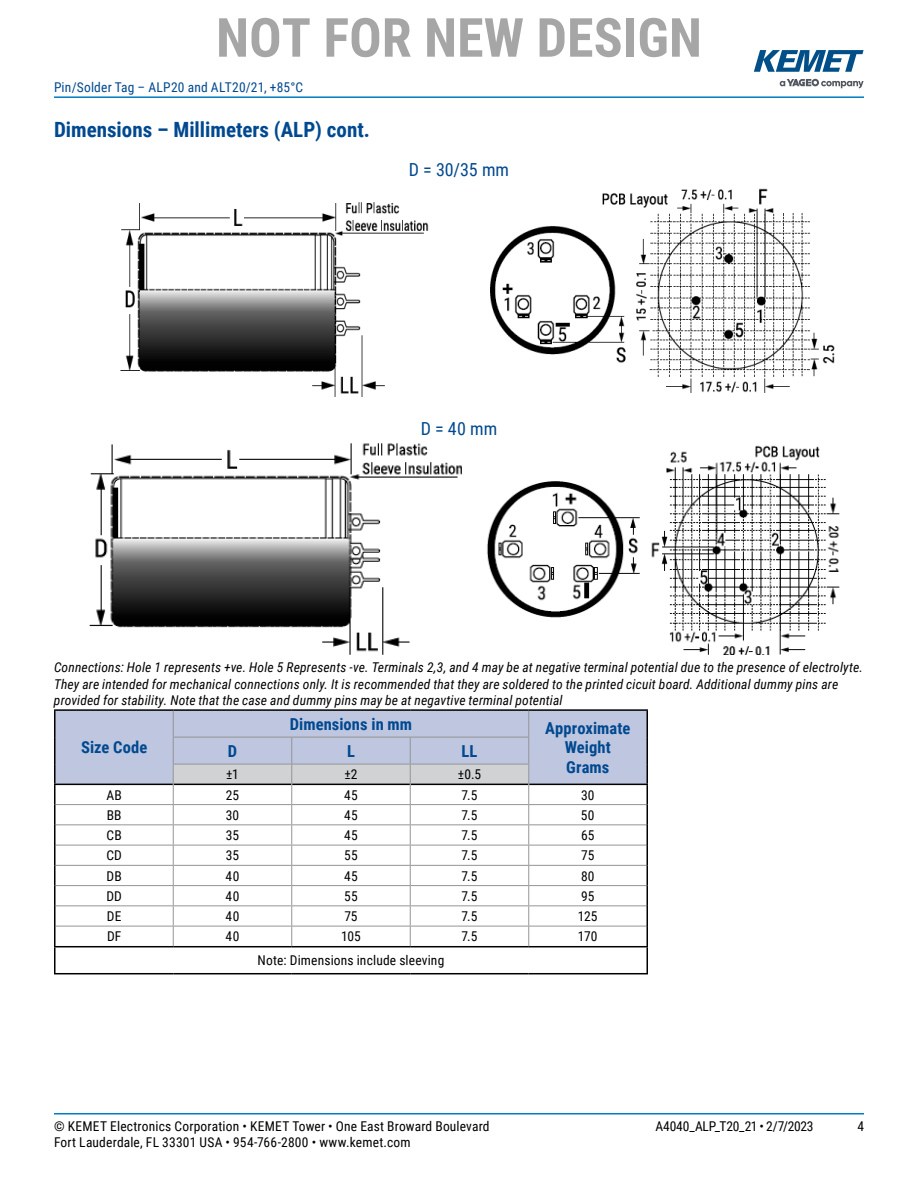
<style>
.page{position:relative;width:918px;height:1188px;background:#fff}
.page>*{position:absolute;margin:0;border:0;box-sizing:border-box;transform-origin:0 0}
.t1{font:700 54px "Roboto Condensed";color:rgb(0 0 0/.35)}
.t2{font:700 21px "Roboto Condensed";color:#004990}
.t3{font:18px "Roboto Condensed";color:#004990}
.t4{font:700 16.5px/19.8px "Roboto Condensed";letter-spacing:.005em;color:#004990;text-align:center}
.t5{font:italic 13.5px/16.5px "Roboto Condensed";letter-spacing:.01em;color:#000}
.t6{font:13.5px "Roboto Condensed";letter-spacing:.015em;color:#000}
.t7{font:13.5px "Roboto Condensed";letter-spacing:.015em;color:#004990}
.t8{font:13.5px "Roboto Condensed";letter-spacing:-.015em;color:#000}
</style>
<div class="page">
<hr style="left:54px;top:1113px;width:810px;height:2px;background:#007cc2">
<hr style="left:54px;top:96px;width:810px;height:2px;background:#007cc2">
<svg style="left:780px;top:79px;width:84px;height:9px"></svg>
<svg style="left:754px;top:50px;width:110px;height:22px"></svg>
<img style="left:120px;top:202px;width:309px;height:194px">
<img style="left:490px;top:188px;width:345px;height:205px">
<img style="left:89px;top:443px;width:373px;height:212px">
<img style="left:487px;top:445px;width:353px;height:210px">
<div style="left:56px;top:711px;width:591px;height:73px;background:#bfc6df"></div>
<hr style="left:56px;top:804px;width:117px;height:1px;background:#939597">
<hr style="left:529px;top:804px;width:118px;height:1px;background:#939597">
<hr style="left:56px;top:824px;width:117px;height:1px;background:#939597">
<hr style="left:529px;top:824px;width:118px;height:1px;background:#939597">
<hr style="left:56px;top:845px;width:117px;height:1px;background:#939597">
<hr style="left:529px;top:845px;width:118px;height:1px;background:#939597">
<hr style="left:56px;top:865px;width:117px;height:1px;background:#939597">
<hr style="left:529px;top:865px;width:118px;height:1px;background:#939597">
<hr style="left:56px;top:885px;width:117px;height:1px;background:#939597">
<hr style="left:529px;top:885px;width:118px;height:1px;background:#939597">
<hr style="left:56px;top:905px;width:117px;height:1px;background:#939597">
<hr style="left:529px;top:905px;width:118px;height:1px;background:#939597">
<hr style="left:56px;top:926px;width:117px;height:1px;background:#939597">
<hr style="left:529px;top:926px;width:118px;height:1px;background:#939597">
<hr style="left:54px;top:784px;width:119px;height:1px;background:#000">
<hr style="left:54px;top:709px;width:119px;height:2px;background:#000">
<hr style="left:54px;top:711px;width:2px;height:26px;background:#000">
<hr style="left:173px;top:709px;width:119px;height:2px;background:#000">
<hr style="left:292px;top:709px;width:118px;height:2px;background:#000">
<hr style="left:410px;top:709px;width:119px;height:2px;background:#000">
<hr style="left:529px;top:709px;width:119px;height:2px;background:#000">
<hr style="left:54px;top:737px;width:2px;height:27px;background:#000">
<hr style="left:54px;top:764px;width:2px;height:20px;background:#000">
<hr style="left:54px;top:785px;width:2px;height:20px;background:#000">
<hr style="left:54px;top:805px;width:2px;height:20px;background:#000">
<hr style="left:54px;top:825px;width:2px;height:20px;background:#000">
<hr style="left:54px;top:845px;width:2px;height:20px;background:#000">
<hr style="left:54px;top:865px;width:2px;height:21px;background:#000">
<hr style="left:54px;top:886px;width:2px;height:20px;background:#000">
<hr style="left:54px;top:906px;width:2px;height:20px;background:#000">
<hr style="left:54px;top:926px;width:2px;height:20px;background:#000">
<hr style="left:54px;top:946px;width:119px;height:1px;background:#000">
<hr style="left:173px;top:946px;width:119px;height:1px;background:#000">
<hr style="left:292px;top:946px;width:118px;height:1px;background:#000">
<hr style="left:410px;top:946px;width:119px;height:1px;background:#000">
<hr style="left:529px;top:946px;width:119px;height:1px;background:#000">
<hr style="left:54px;top:947px;width:2px;height:26px;background:#000">
<hr style="left:54px;top:973px;width:119px;height:1px;background:#000">
<hr style="left:173px;top:973px;width:119px;height:1px;background:#000">
<hr style="left:292px;top:973px;width:118px;height:1px;background:#000">
<hr style="left:410px;top:973px;width:119px;height:1px;background:#000">
<hr style="left:529px;top:973px;width:119px;height:1px;background:#000">
<hr style="left:529px;top:784px;width:119px;height:1px;background:#000">
<svg style="left:647px;top:711px;width:1px;height:262px"></svg>
<svg style="left:173px;top:711px;width:356px;height:235px"></svg>
<h1 class="t1" style="left:216px;top:6px;width:487px">NOT FOR NEW DESIGN</h1>
<p class="t7" style="left:54px;top:82px;width:251px">Pin/Solder Tag – ALP20 and ALT20/21, +85°C</p>
<h2 class="t2" style="left:54px;top:115px;width:317px">Dimensions – Millimeters (ALP) cont.</h2>
<h3 class="t3" style="left:409px;top:162px;width:102px">D = 30/35 mm</h3>
<h3 class="t3" style="left:421px;top:421px;width:78px">D = 40 mm</h3>
<p class="t5" style="left:54px;top:660px;width:810px">Connections: Hole 1 represents +ve. Hole 5 Represents -ve. Terminals 2,3, and 4 may be at negative terminal potential due to the presence of electrolyte.<br>They are intended for mechanical connections only. It is recommended that they are soldered to the printed cicuit board. Additional dummy pins are provided for stability. Note that the case and dummy pins may be at negavtive terminal potential</p>
<p class="t4" style="left:81px;top:737px;width:68px">Size Code</p>
<p class="t4" style="left:290px;top:714px;width:124px">Dimensions in mm</p>
<p class="t4" style="left:545px;top:717px;width:87px">Approximate<br>Weight<br>Grams</p>
<p class="t4" style="left:228px;top:740px;width:11px">D</p>
<p class="t4" style="left:347px;top:742px;width:9px">L</p>
<p class="t4" style="left:462px;top:742px;width:17px">LL</p>
<p class="t6" style="left:226px;top:765px;width:14px">±1</p>
<p class="t6" style="left:344px;top:765px;width:15px">±2</p>
<p class="t6" style="left:458px;top:765px;width:25px">±0.5</p>
<p class="t6" style="left:106px;top:789px;width:17px">AB</p>
<p class="t6" style="left:226px;top:789px;width:15px">25</p>
<p class="t6" style="left:344px;top:789px;width:15px">45</p>
<p class="t6" style="left:462px;top:789px;width:17px">7.5</p>
<p class="t6" style="left:581px;top:789px;width:15px">30</p>
<p class="t6" style="left:107px;top:809px;width:16px">BB</p>
<p class="t6" style="left:226px;top:809px;width:15px">30</p>
<p class="t6" style="left:344px;top:809px;width:15px">45</p>
<p class="t6" style="left:462px;top:809px;width:17px">7.5</p>
<p class="t6" style="left:581px;top:809px;width:15px">50</p>
<p class="t6" style="left:107px;top:829px;width:17px">CB</p>
<p class="t6" style="left:226px;top:829px;width:15px">35</p>
<p class="t6" style="left:344px;top:829px;width:15px">45</p>
<p class="t6" style="left:462px;top:829px;width:17px">7.5</p>
<p class="t6" style="left:581px;top:829px;width:15px">65</p>
<p class="t6" style="left:106px;top:849px;width:17px">CD</p>
<p class="t6" style="left:226px;top:849px;width:15px">35</p>
<p class="t6" style="left:344px;top:849px;width:15px">55</p>
<p class="t6" style="left:462px;top:849px;width:17px">7.5</p>
<p class="t6" style="left:581px;top:849px;width:15px">75</p>
<p class="t6" style="left:107px;top:870px;width:17px">DB</p>
<p class="t6" style="left:226px;top:870px;width:15px">40</p>
<p class="t6" style="left:344px;top:870px;width:15px">45</p>
<p class="t6" style="left:462px;top:870px;width:17px">7.5</p>
<p class="t6" style="left:581px;top:870px;width:15px">80</p>
<p class="t6" style="left:106px;top:890px;width:17px">DD</p>
<p class="t6" style="left:226px;top:890px;width:15px">40</p>
<p class="t6" style="left:344px;top:890px;width:15px">55</p>
<p class="t6" style="left:462px;top:890px;width:17px">7.5</p>
<p class="t6" style="left:581px;top:890px;width:15px">95</p>
<p class="t6" style="left:107px;top:910px;width:16px">DE</p>
<p class="t6" style="left:226px;top:910px;width:15px">40</p>
<p class="t6" style="left:344px;top:910px;width:15px">75</p>
<p class="t6" style="left:462px;top:910px;width:17px">7.5</p>
<p class="t6" style="left:578px;top:910px;width:21px">125</p>
<p class="t6" style="left:107px;top:930px;width:16px">DF</p>
<p class="t6" style="left:226px;top:930px;width:15px">40</p>
<p class="t6" style="left:341px;top:930px;width:21px">105</p>
<p class="t6" style="left:462px;top:930px;width:17px">7.5</p>
<p class="t6" style="left:578px;top:930px;width:21px">170</p>
<p class="t6" style="left:258px;top:954px;width:188px">Note: Dimensions include sleeving</p>
<p class="t6" style="left:54px;top:1120px;width:437px">© KEMET Electronics Corporation • KEMET Tower • One East Broward Boulevard</p>
<p class="t8" style="left:656px;top:1120px;width:160px">A4040_ALP_T20_21 • 2/7/2023</p>
<p class="t6" style="left:857px;top:1120px;width:8px">4</p>
<p class="t6" style="left:54px;top:1136px;width:358px">Fort Lauderdale, FL 33301 USA • 954-766-2800 • www.kemet.com</p>
</div>
